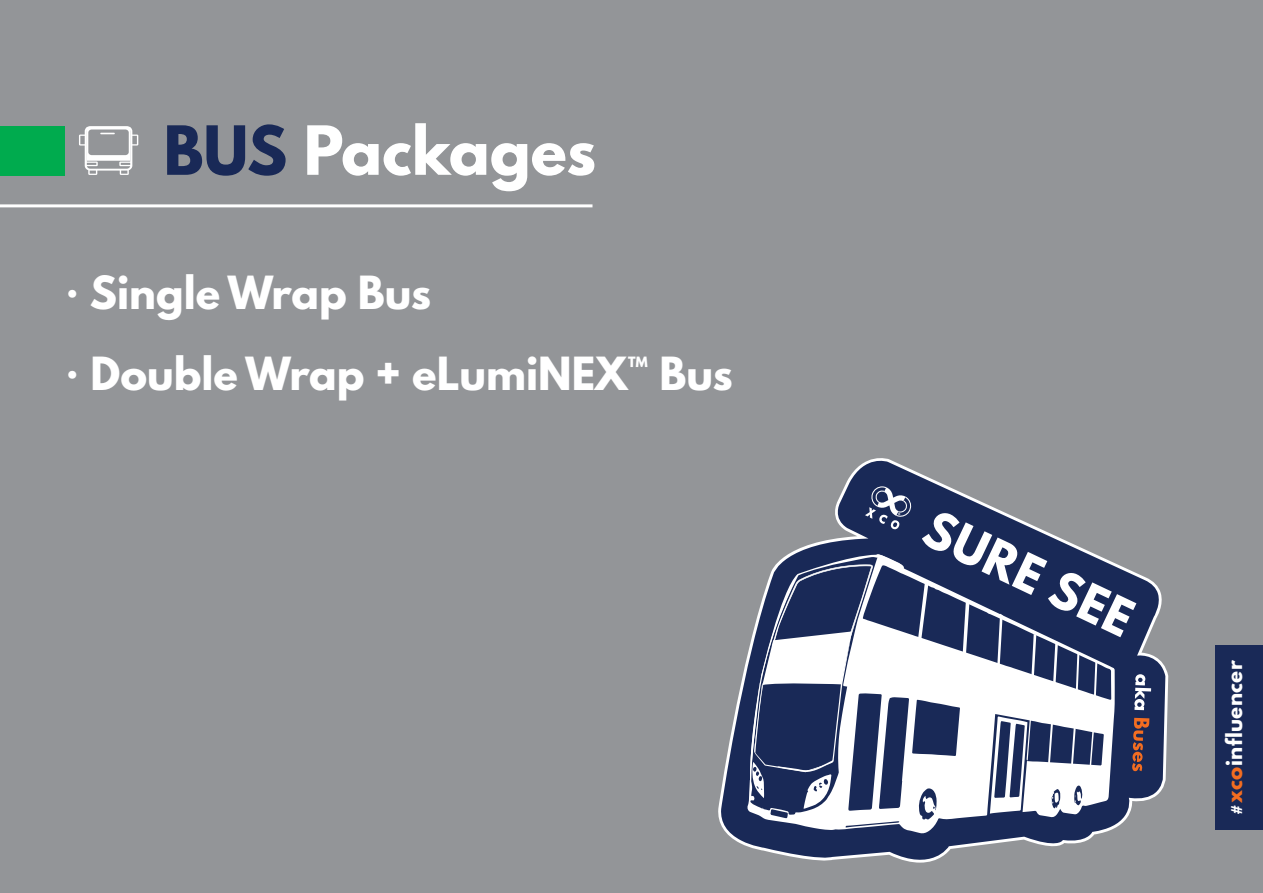
<style>
.page{position:relative;width:1263px;height:893px;background:#939598}
.page>*{position:absolute;margin:0;border:0;box-sizing:border-box;transform-origin:0 0}
.t1{font:700 60px "League Spartan";letter-spacing:-.005em;color:#fff}
.t2{font:700 40.5px "League Spartan";color:#fff}
.t3{font:700 19.8px "League Spartan";letter-spacing:.025em;color:#fff}
.s1{color:#192957}
.s2{font-size:13.2px}
.s3{color:#f36d21}
</style>
<div class="page">
<div style="left:0;top:126px;width:65px;height:49px;background:#00ab4e"></div>
<hr style="left:0;top:204px;width:592px;height:3px;background:#fff">
<svg style="left:79px;top:126px;width:59px;height:49px"></svg>
<svg style="left:718px;top:458px;width:450px;height:405px"></svg>
<svg style="left:747px;top:554px;width:368px;height:280px;background:#7d869f"></svg>
<svg style="left:748px;top:553px;width:158px;height:256px;background:#6a7491"></svg>
<svg style="left:918px;top:512px;width:233px;height:302px;background:#7e869e"></svg>
<svg style="left:865px;top:486px;width:47px;height:44px;background:#4f5b7e"></svg>
<div style="left:1215px;top:645px;width:48px;height:184px;background:#192957"></div>
<h1 class="t1" style="left:164px;top:104px;width:434px"><span class="s1">BUS</span> Packages</h1>
<p class="t2" style="left:65px;top:261px;width:367px"><sup>•</sup> Single Wrap Bus</p>
<p class="t2" style="left:65px;top:342px;width:669px"><sup>•</sup> Double Wrap + eLumiNEX™ Bus</p>
<p class="t3" style="left:1219px;top:815px;width:156px;rotate:-90deg"><span class="s2">#</span><span class="s3">xco</span>influencer</p>
</div>
